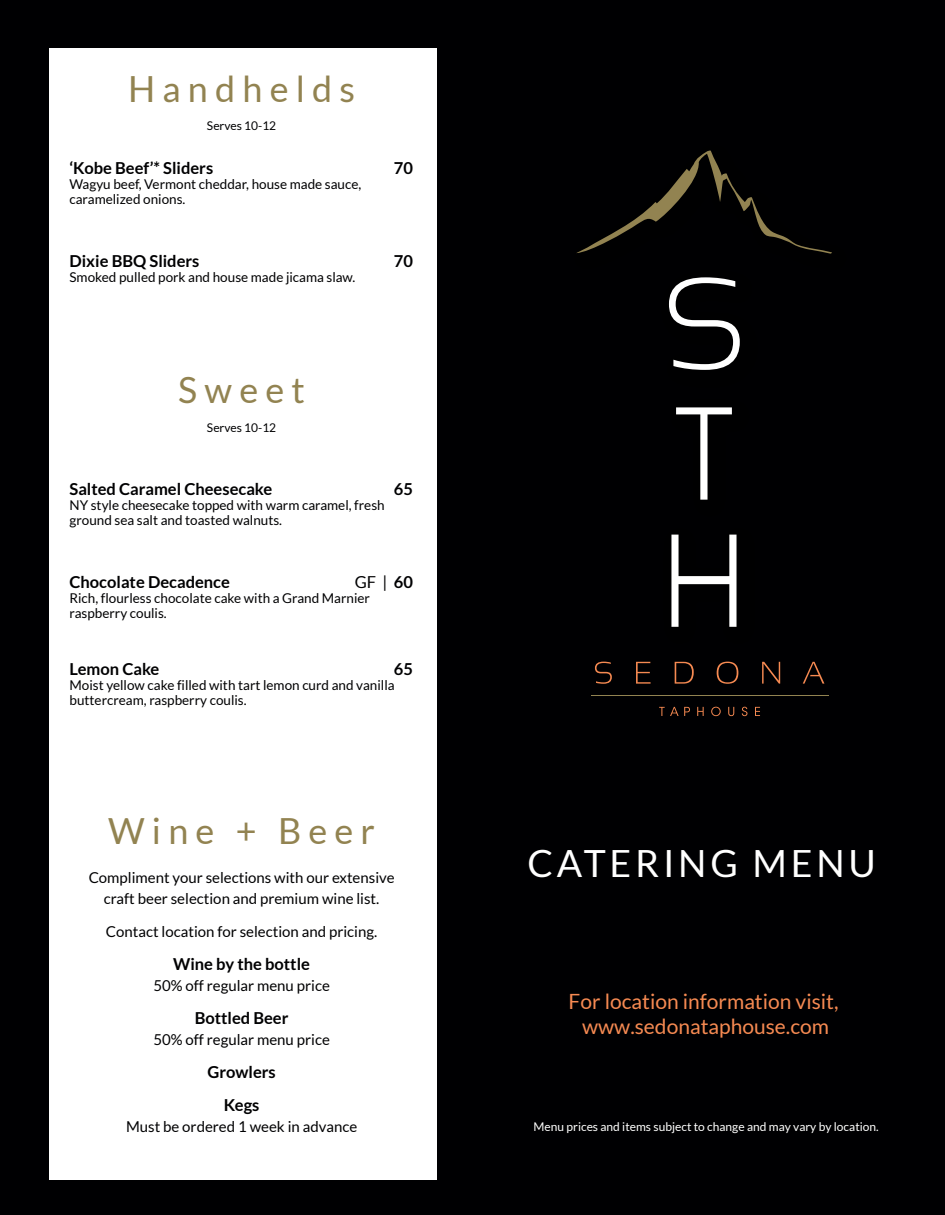
<style>
.page{position:relative;width:945px;height:1215px;background:#fff}
.page>*{position:absolute;margin:0;border:0;box-sizing:border-box;transform-origin:0 0}
.t1{font:37.5px "Lato";letter-spacing:.1em;color:#fff}
.t2{font:36px "Lato";letter-spacing:.2em;color:#928351}
.t3{font:21px/25.2px "Lato";color:#f68a52;text-align:center}
.t4{font:700 16.5px/33px "Lato";color:#000002;text-align:center}
.t5{font:16.5px "Lato";color:#000002}
.t6{font:15px/21px "Lato";color:#000002;text-align:center}
.t7{font:13.5px/15px "Lato";color:#000002}
.t8{font:12px "Lato";color:#fff}
.t9{font:12px "Lato";color:#000002}
.s1{font-weight:700}
</style>
<div class="page">
<div style="left:0;top:0;width:474px;height:1215px;background:#000002"></div>
<div style="left:49px;top:48px;width:387px;height:1132px;background:#fff"></div>
<div style="left:471px;top:0;width:474px;height:1215px;background:#000002"></div>
<svg style="left:576px;top:150px;width:256px;height:104px"></svg>
<svg style="left:669px;top:277px;width:71px;height:93px"></svg>
<svg style="left:676px;top:407px;width:56px;height:93px"></svg>
<svg style="left:671px;top:535px;width:66px;height:92px"></svg>
<svg style="left:595px;top:662px;width:17px;height:22px"></svg>
<svg style="left:636px;top:662px;width:15px;height:22px"></svg>
<svg style="left:675px;top:662px;width:19px;height:22px"></svg>
<svg style="left:717px;top:662px;width:21px;height:22px"></svg>
<svg style="left:762px;top:662px;width:18px;height:22px"></svg>
<svg style="left:803px;top:662px;width:21px;height:22px"></svg>
<hr style="left:591px;top:696px;width:237px;height:1px;background:#928351">
<svg style="left:659px;top:707px;width:31px;height:9px"></svg>
<svg style="left:697px;top:707px;width:7px;height:9px"></svg>
<svg style="left:711px;top:707px;width:10px;height:9px"></svg>
<svg style="left:728px;top:707px;width:6px;height:9px"></svg>
<svg style="left:742px;top:707px;width:5px;height:9px"></svg>
<svg style="left:755px;top:707px;width:5px;height:9px"></svg>
<h2 class="t2" style="left:128px;top:69px;width:229px">Handhelds</h2>
<p class="t9" style="left:207px;top:119px;width:71px">Serves 10-12</p>
<p class="t4" style="left:70px;top:151px;width:145px">‘Kobe Beef’* Sliders</p>
<p class="t4" style="left:394px;top:151px;width:21px">70</p>
<p class="t7" style="left:70px;top:176px;width:293px">Wagyu beef, Vermont cheddar, house made sauce, caramelized onions.</p>
<p class="t4" style="left:70px;top:244px;width:131px">Dixie BBQ Sliders</p>
<p class="t4" style="left:394px;top:244px;width:21px">70</p>
<p class="t7" style="left:70px;top:269px;width:287px">Smoked pulled pork and house made jicama slaw.</p>
<h2 class="t2" style="left:178px;top:370px;width:128px">Sweet</h2>
<p class="t9" style="left:207px;top:421px;width:71px">Serves 10-12</p>
<p class="t4" style="left:70px;top:472px;width:204px">Salted Caramel Cheesecake</p>
<p class="t4" style="left:394px;top:472px;width:21px">65</p>
<p class="t7" style="left:70px;top:497px;width:317px">NY style cheesecake topped with warm caramel, fresh ground sea salt and toasted walnuts.</p>
<p class="t4" style="left:70px;top:565px;width:162px">Chocolate Decadence</p>
<p class="t5" style="left:355px;top:573px;width:60px">GF | <span class="s1">60</span></p>
<p class="t7" style="left:70px;top:590px;width:302px">Rich, flourless chocolate cake with a Grand Marnier raspberry coulis.</p>
<p class="t4" style="left:70px;top:652px;width:91px">Lemon Cake</p>
<p class="t4" style="left:394px;top:652px;width:21px">65</p>
<p class="t7" style="left:70px;top:677px;width:327px">Moist yellow cake filled with tart lemon curd and vanilla buttercream, raspberry coulis.</p>
<h2 class="t2" style="left:108px;top:811px;width:269px">Wine + Beer</h2>
<p class="t6" style="left:89px;top:867px;width:307px">Compliment your selections with our extensive craft beer selection and premium wine list.</p>
<p class="t6" style="left:106px;top:921px;width:273px">Contact location for selection and pricing.</p>
<p class="t4" style="left:173px;top:948px;width:138px">Wine by the bottle</p>
<p class="t6" style="left:153px;top:975px;width:178px">50% off regular menu price</p>
<p class="t4" style="left:195px;top:1002px;width:95px">Bottled Beer</p>
<p class="t6" style="left:153px;top:1029px;width:178px">50% off regular menu price</p>
<p class="t4" style="left:207px;top:1056px;width:70px">Growlers<br>Kegs</p>
<p class="t6" style="left:126px;top:1116px;width:233px">Must be ordered 1 week in advance</p>
<h1 class="t1" style="left:527px;top:842px;width:350px">CATERING MENU</h1>
<h3 class="t3" style="left:569px;top:989px;width:271px">For location information visit, www.sedonataphouse.com</h3>
<p class="t8" style="left:534px;top:1120px;width:347px">Menu prices and items subject to change and may vary by location.</p>
</div>
